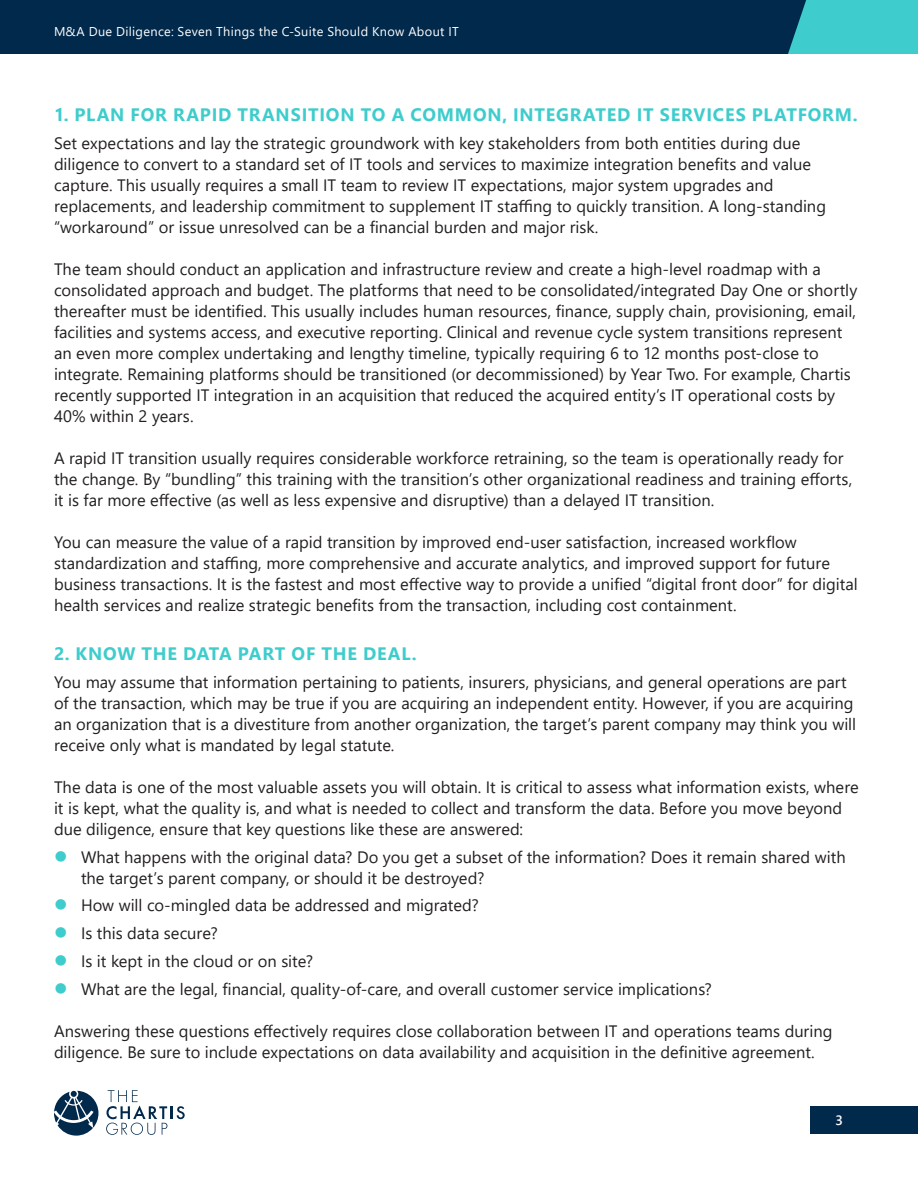
<style>
.page{position:relative;width:918px;height:1188px;background:#fff}
.page>*{position:absolute;margin:0;border:0;box-sizing:border-box;transform-origin:0 0}
.Chartis_-_Heading_2{font:700 18px "Segoe UI";letter-spacing:.045em;color:#3ecccc}
.Chartis_-_Body{font:16.5px/21px "Segoe UI";color:#231f20}
.t1{font:600 13.5px "Segoe UI";color:#fff}
.t2{font:12.75px "Segoe UI";letter-spacing:.025em;color:#fff}
</style>
<div class="page">
<div style="left:0;top:0;width:918px;height:54px;background:#00294c"></div>
<svg style="left:788px;top:0;width:130px;height:54px"></svg>
<div style="left:810px;top:1106px;width:108px;height:28px;background:#00294c"></div>
<svg style="left:54px;top:1091px;width:44px;height:45px"></svg>
<svg style="left:106px;top:1090px;width:79px;height:45px"></svg>
<p class="t2" style="left:54px;top:20px;width:406px">M&amp;A Due Diligence: Seven Things the C-Suite Should Know About IT</p>
<p class="Chartis_-_Heading_2" style="left:54px;top:98px;width:805px">1. PLAN FOR RAPID TRANSITION TO A COMMON, INTEGRATED IT SERVICES PLATFORM.</p>
<p class="Chartis_-_Body" style="left:54px;top:131px;width:774px">Set expectations and lay the strategic groundwork with key stakeholders from both entities during due diligence to convert to a standard set of IT tools and services to maximize integration benefits and value capture. This usually requires a small IT team to review IT expectations, major system upgrades and replacements, and leadership commitment to supplement IT staffing to quickly transition. A long-standing “workaround” or issue unresolved can be a financial burden and major risk.</p>
<p class="Chartis_-_Body" style="left:54px;top:257px;width:805px">The team should conduct an application and infrastructure review and create a high-level roadmap with a consolidated approach and budget. The platforms that need to be consolidated/integrated Day One or shortly thereafter must be identified. This usually includes human resources, finance, supply chain, provisioning, email, facilities and systems access, and executive reporting. Clinical and revenue cycle system transitions represent an even more complex undertaking and lengthy timeline, typically requiring 6 to 12 months post-close to integrate. Remaining platforms should be transitioned (or decommissioned) by Year Two. For example, Chartis recently supported IT integration in an acquisition that reduced the acquired entity’s IT operational costs by 40% within 2 years.</p>
<p class="Chartis_-_Body" style="left:54px;top:446px;width:800px">A rapid IT transition usually requires considerable workforce retraining, so the team is operationally ready for the change. By “bundling” this training with the transition’s other organizational readiness and training efforts, it is far more effective (as well as less expensive and disruptive) than a delayed IT transition.</p>
<p class="Chartis_-_Body" style="left:54px;top:530px;width:805px">You can measure the value of a rapid transition by improved end-user satisfaction, increased workflow standardization and staffing, more comprehensive and accurate analytics, and improved support for future business transactions. It is the fastest and most effective way to provide a unified “digital front door” for digital health services and realize strategic benefits from the transaction, including cost containment.</p>
<p class="Chartis_-_Heading_2" style="left:54px;top:637px;width:364px">2. KNOW THE DATA PART OF THE DEAL.</p>
<p class="Chartis_-_Body" style="left:54px;top:670px;width:804px">You may assume that information pertaining to patients, insurers, physicians, and general operations are part of the transaction, which may be true if you are acquiring an independent entity. However, if you are acquiring an organization that is a divestiture from another organization, the target’s parent company may think you will receive only what is mandated by legal statute.</p>
<p class="Chartis_-_Body" style="left:54px;top:775px;width:806px">The data is one of the most valuable assets you will obtain. It is critical to assess what information exists, where it is kept, what the quality is, and what is needed to collect and transform the data. Before you move beyond due diligence, ensure that key questions like these are answered:</p>
<p class="Chartis_-_Body" style="left:81px;top:845px;width:766px">What happens with the original data? Do you get a subset of the information? Does it remain shared with the target’s parent company, or should it be destroyed?</p>
<p class="Chartis_-_Body" style="left:81px;top:894px;width:400px">How will co-mingled data be addressed and migrated?</p>
<p class="Chartis_-_Body" style="left:81px;top:921px;width:138px">Is this data secure?</p>
<p class="Chartis_-_Body" style="left:81px;top:949px;width:234px">Is it kept in the cloud or on site?</p>
<p class="Chartis_-_Body" style="left:81px;top:977px;width:632px">What are the legal, financial, quality-of-care, and overall customer service implications?</p>
<p class="Chartis_-_Body" style="left:54px;top:1019px;width:780px">Answering these questions effectively requires close collaboration between IT and operations teams during diligence. Be sure to include expectations on data availability and acquisition in the definitive agreement.</p>
<p class="t1" style="left:836px;top:1107px;width:9px">3</p>
</div>
